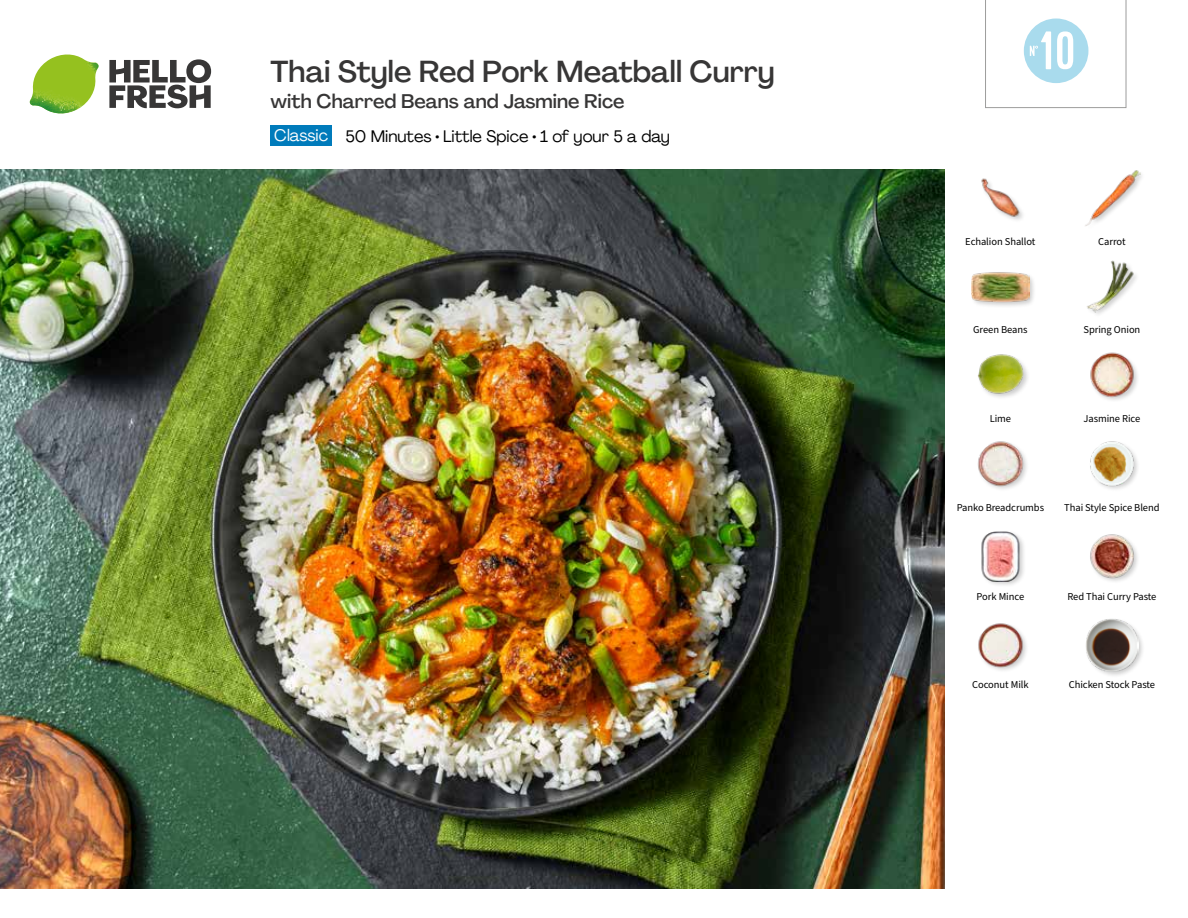
<style>
.page{position:relative;width:1188px;height:918px;background:#fff}
.page>*{position:absolute;margin:0;border:0;box-sizing:border-box;transform-origin:0 0}
.t1{font:54px "Kapra";color:#fff}
.t2{font:500 30px "Agrandir";color:#373636}
.t3{font:500 19.5px "Agrandir";color:#373636}
.t4{font:16.5px "Agrandir";color:#000}
.t5{font:16.5px "Agrandir";color:#fff}
.t6{font:10.5px "Source Sans Pro";letter-spacing:-.005em;color:#000}
</style>
<div class="page">
<svg style="left:109px;top:59px;width:102px;height:49px"></svg>
<img style="left:30px;top:55px;width:69px;height:59px">
<img style="left:0;top:170px;width:945px;height:718px">
<div style="left:980px;top:530px;width:46px;height:58px;background:#000;opacity:.2"></div>
<img style="left:980px;top:531px;width:46px;height:50px">
<img style="left:978px;top:623px;width:49px;height:48px">
<div style="left:1085px;top:618px;width:60px;height:60px;background:#000;opacity:.2"></div>
<img style="left:1086px;top:619px;width:52px;height:52px">
<img style="left:1090px;top:534px;width:48px;height:48px">
<div style="left:977px;top:353px;width:53px;height:47px;background:#000;opacity:.2"></div>
<img style="left:977px;top:353px;width:49px;height:47px">
<img style="left:977px;top:441px;width:50px;height:48px">
<img style="left:1090px;top:441px;width:48px;height:48px">
<img style="left:1090px;top:352px;width:48px;height:48px">
<img style="left:981px;top:178px;width:42px;height:42px">
<div style="left:970px;top:271px;width:66px;height:38px;background:#000;opacity:.2"></div>
<img style="left:972px;top:271px;width:57px;height:38px">
<img style="left:1087px;top:260px;width:49px;height:54px">
<img style="left:1085px;top:170px;width:56px;height:56px">
<div style="left:271px;top:126px;width:61px;height:20px;background:#007bbb"></div>
<svg style="left:985px;top:0;width:141px;height:108px"></svg>
<h2 class="t2" style="left:271px;top:53px;width:506px">Thai Style Red Pork Meatball Curry</h2>
<h3 class="t3" style="left:271px;top:89px;width:356px">with Charred Beans and Jasmine Rice</h3>
<h3 class="t5" style="left:274px;top:125px;width:55px">Classic</h3>
<h3 class="t4" style="left:345px;top:126px;width:326px">50 Minutes • Little Spice • 1 of your 5 a day</h3>
<h1 class="t1" style="left:1040px;top:19px;width:36px">10</h1>
<p class="t6" style="left:965px;top:234px;width:72px">Echalion Shallot</p>
<p class="t6" style="left:1098px;top:234px;width:29px">Carrot</p>
<p class="t6" style="left:973px;top:323px;width:56px">Green Beans</p>
<p class="t6" style="left:1083px;top:323px;width:58px">Spring Onion</p>
<p class="t6" style="left:990px;top:412px;width:23px">Lime</p>
<p class="t6" style="left:1084px;top:412px;width:58px">Jasmine Rice</p>
<p class="t6" style="left:957px;top:500px;width:89px">Panko Breadcrumbs</p>
<p class="t6" style="left:1064px;top:500px;width:97px">Thai Style Spice Blend</p>
<p class="t6" style="left:977px;top:589px;width:49px">Pork Mince</p>
<p class="t6" style="left:1067px;top:589px;width:91px">Red Thai Curry Paste</p>
<p class="t6" style="left:972px;top:678px;width:58px">Coconut Milk</p>
<p class="t6" style="left:1069px;top:678px;width:88px">Chicken Stock Paste</p>
</div>
